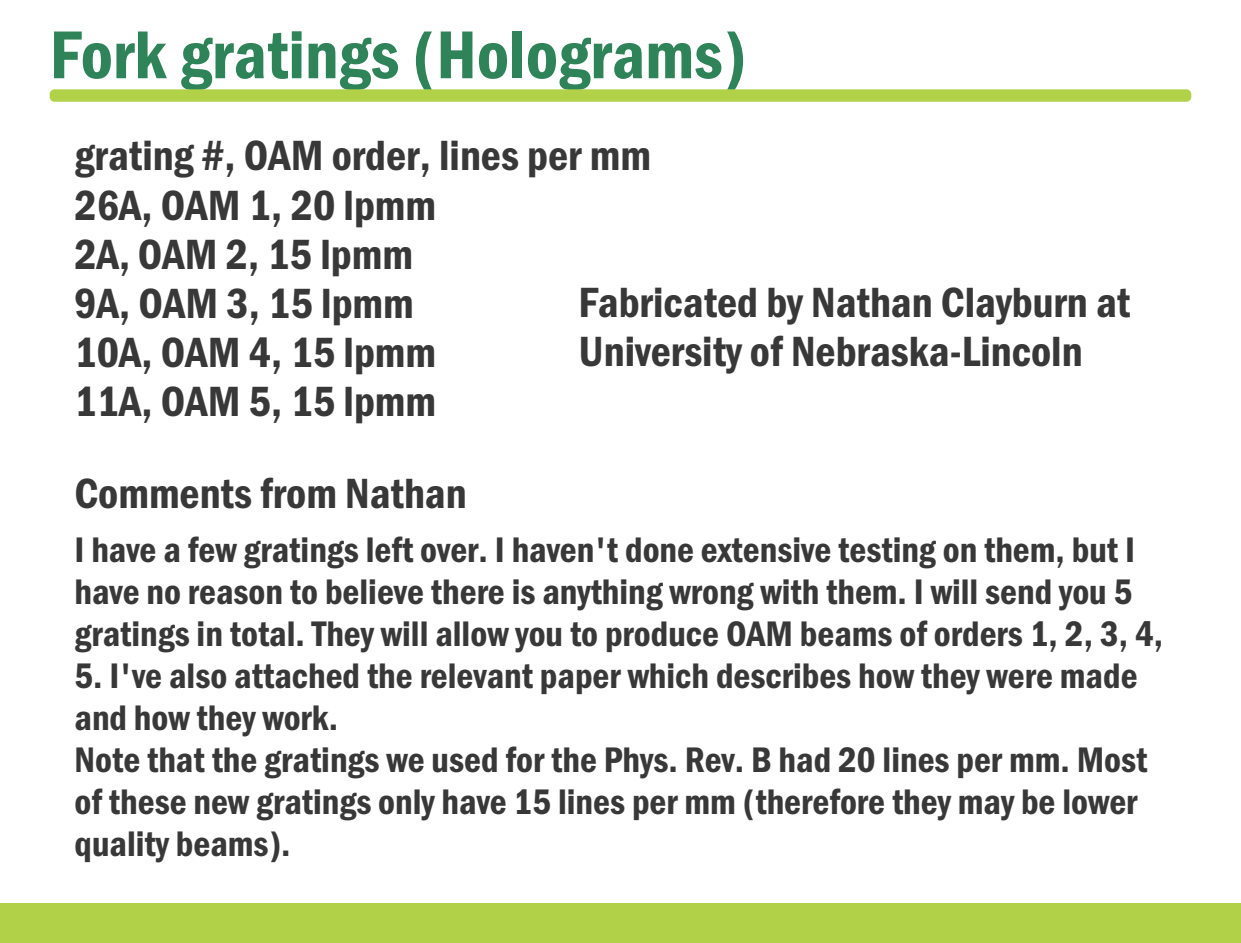
<style>
.page{position:relative;width:1241px;height:943px;background:#fff}
.page>*{position:absolute;margin:0;border:0;box-sizing:border-box;transform-origin:0 0}
.t1{font:70px "Franklin Gothic URW Con Dem";color:#2f8359}
.t2{font:43.75px/49px "Franklin Gothic URW Con Dem";color:#383839}
.t3{font:36.75px/42px "Franklin Gothic URW Con Dem";color:#383839}
</style>
<div class="page">
<div style="left:0;top:903px;width:1240px;height:40px;background:#b1d248"></div>
<div style="left:50px;top:89px;width:1141px;height:13px;background:#b1d248;border-radius:5px"></div>
<h1 class="t1" style="left:50px;top:8px;width:698px">Fork gratings (Holograms)</h1>
<p class="t2" style="left:74px;top:129px;width:578px">grating #, OAM order, lines per mm<br>26A, OAM 1, 20 lpmm<br>2A, OAM 2, 15 lpmm<br>9A, OAM 3, 15 lpmm<br>10A, OAM 4, 15 lpmm<br>11A, OAM 5, 15 lpmm</p>
<p class="t2" style="left:578px;top:276px;width:553px">Fabricated by Nathan Clayburn at<br>University of Nebraska-Lincoln</p>
<p class="t2" style="left:74px;top:467px;width:393px">Comments from Nathan</p>
<p class="t3" style="left:74px;top:527px;width:1090px">I have a few gratings left over. I haven't done extensive testing on them, but I have no reason to believe there is anything wrong with them. I will send you 5 gratings in total. They will allow you to produce OAM beams of orders 1, 2, 3, 4,</p>
<p class="t3" style="left:74px;top:653px;width:1074px">5. I've also attached the relevant paper which describes how they were made and how they work.<br>Note that the gratings we used for the Phys. Rev. B had 20 lines per mm. Most of these new gratings only have 15 lines per mm (therefore they may be lower quality beams).</p>
</div>
